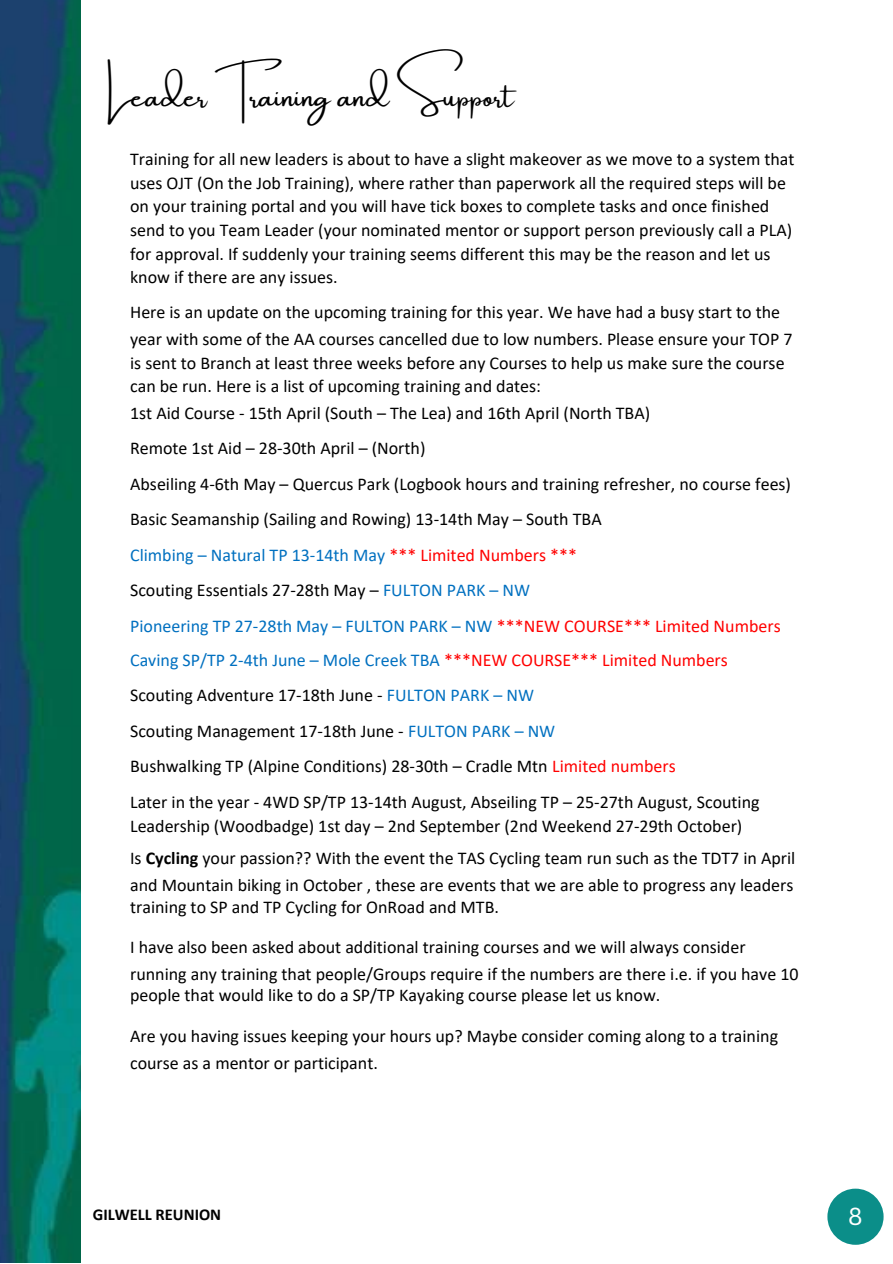
<style>
.page{position:relative;width:893px;height:1264px;background:#fff}
.page>*{position:absolute;margin:0;border:0;box-sizing:border-box;transform-origin:0 0}
.t1{font:29.85px "Amsterdam One";color:#000}
.t2{font:24px "Canva Sans";color:#fff}
.t3{font:18px/35.4px "Calibri";color:#000}
.t4{font:700 16.5px "Calibri";color:#000}
.s1{color:#0070c0}
.s2{color:#f00}
.s3{font-weight:700}
</style>
<div class="page">
<img style="left:0;top:0;width:81px;height:1262px">
<div style="left:827px;top:1188px;width:56px;height:56px;background:#0b8e89;border-radius:50%"></div>
<h1 class="t1" style="left:108px;top:80px;width:408px">Leader Training and Support</h1>
<p class="t3" style="left:130px;top:149px;width:666px;line-height:23.5px">Training for all new leaders is about to have a slight makeover as we move to a system that uses OJT (On the Job Training), where rather than paperwork all the required steps will be on your training portal and you will have tick boxes to complete tasks and once finished send to you Team Leader (your nominated mentor or support person previously call a PLA) for approval. If suddenly your training seems different this may be the reason and let us know if there are any issues.</p>
<p class="t3" style="left:130px;top:300px;width:664px;line-height:27px">Here is an update on the upcoming training for this year. We have had a busy start to the year with some of the AA courses cancelled due to low numbers. Please ensure your TOP 7</p>
<p class="t3" style="left:130px;top:352px;width:656px;line-height:23.5px">is sent to Branch at least three weeks before any Courses to help us make sure the course can be run. Here is a list of upcoming training and dates:</p>
<p class="t3" style="left:130px;top:397px;width:662px">1st Aid Course - 15th April (South – The Lea) and 16th April (North TBA)<br>Remote 1st Aid – 28-30th April – (North)<br>Abseiling 4-6th May – Quercus Park (Logbook hours and training refresher, no course fees)<br>Basic Seamanship (Sailing and Rowing) 13-14th May – South TBA<br><span class="s1">Climbing – Natural TP 13-14th May</span> <span class="s2">*** Limited Numbers ***<br></span>Scouting Essentials 27-28th May – <span class="s1">FULTON PARK – NW<br>Pioneering TP 27-28th May – FULTON PARK – NW</span> <span class="s2">***NEW COURSE*** Limited Numbers </span><span class="s1">Caving SP/TP 2-4th June – Mole Creek TBA</span> <span class="s2">***NEW COURSE*** Limited Numbers </span>Scouting Adventure 17-18th June - <span class="s1">FULTON PARK – NW<br></span>Scouting Management 17-18th June - <span class="s1">FULTON PARK – NW<br></span>Bushwalking TP (Alpine Conditions) 28-30th – Cradle Mtn <span class="s2">Limited numbers<br></span>Later in the year - 4WD SP/TP 13-14th August, Abseiling TP – 25-27th August, Scouting</p>
<p class="t3" style="left:130px;top:811px;width:666px;line-height:32.5px">Leadership (Woodbadge) 1st day – 2nd September (2nd Weekend 27-29th October)<br>Is <span class="s3">Cycling</span> your passion?? With the event the TAS Cycling team run such as the TDT7 in April</p>
<p class="t3" style="left:130px;top:876px;width:664px;line-height:21.3px">and Mountain biking in October , these are events that we are able to progress any leaders training to SP and TP Cycling for OnRoad and MTB.</p>
<p class="t3" style="left:130px;top:935px;width:670px;line-height:27px">I have also been asked about additional training courses and we will always consider running any training that people/Groups require if the numbers are there i.e. if you have 10</p>
<p class="t3" style="left:130px;top:979px;width:531px">people that would like to do a SP/TP Kayaking course please let us know.</p>
<p class="t3" style="left:130px;top:1023px;width:649px;line-height:27px">Are you having issues keeping your hours up? Maybe consider coming along to a training course as a mentor or participant.</p>
<p class="t4" style="left:93px;top:1207px;width:130px">GILWELL REUNION</p>
<h2 class="t2" style="left:848px;top:1198px;width:16px">8</h2>
</div>
